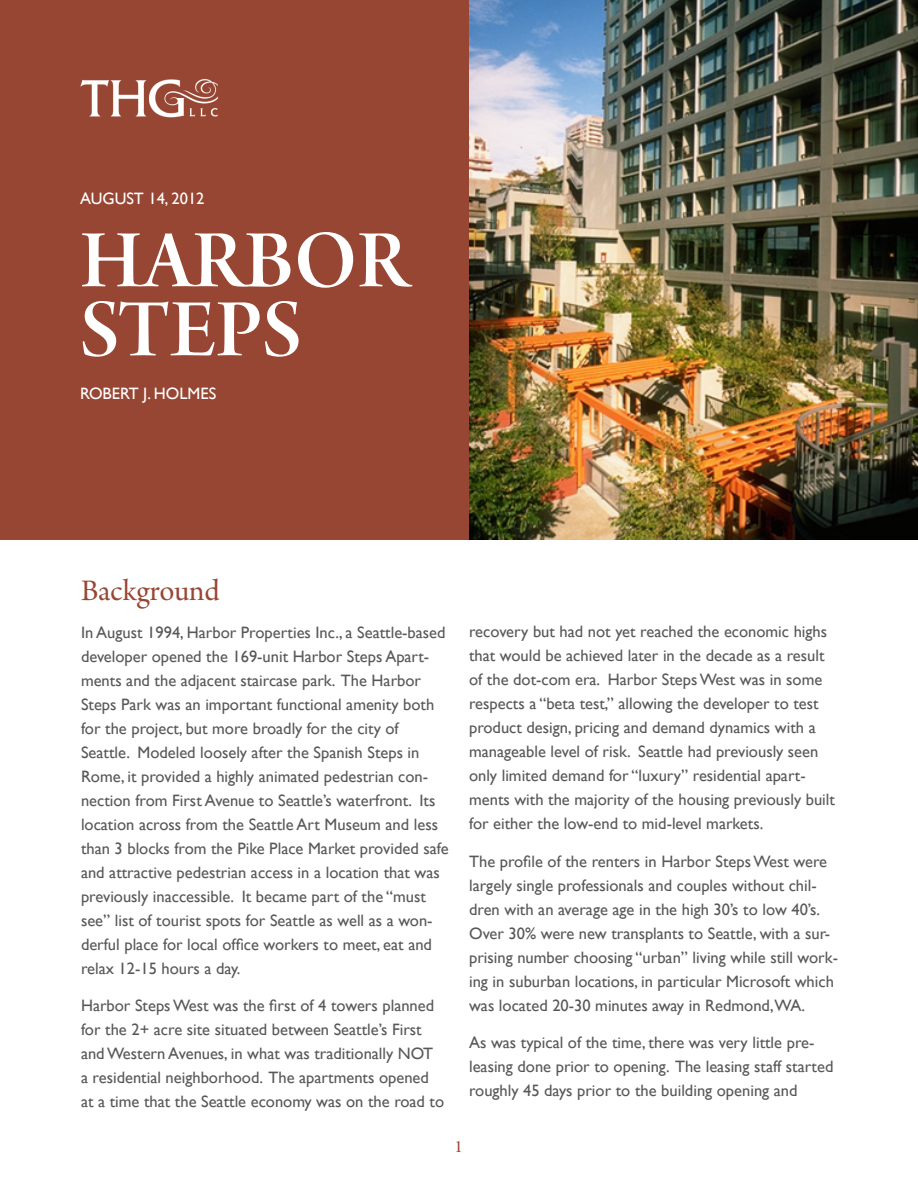
<style>
.page{position:relative;width:918px;height:1188px;background:#fff}
.page>*{position:absolute;margin:0;border:0;box-sizing:border-box;transform-origin:0 0}
.Body{font:87px/69px "Arno Pro Smbd Display";letter-spacing:.005em;color:#fff}
.t1{font:31.5px "Arno Pro Subhead";color:#974633}
.t2{font:18px "Arno Pro Subhead";color:#974633}
.Body-2{font:16.5px/24px "Gill Sans";color:#57585a}
.Body-3{font:16.5px "Gill Sans";color:#fff}
</style>
<div class="page">
<div style="left:0;top:0;width:918px;height:540px;background:#974633"></div>
<img style="left:469px;top:0;width:449px;height:540px">
<img style="left:80px;top:79px;width:137px;height:39px">
<p class="Body-3" style="left:80px;top:188px;width:126px">AUGUST 14, 2012</p>
<p class="Body" style="left:80px;top:231px;width:330px">HARBOR<br>STEPS</p>
<p class="Body-3" style="left:80px;top:384px;width:138px">ROBERT J. HOLMES</p>
<h1 class="t1" style="left:81px;top:573px;width:140px">Background</h1>
<p class="Body-2" style="left:81px;top:621px;width:369px">In August 1994, Harbor Properties Inc., a Seattle-based developer opened the 169-unit Harbor Steps Apart&shy;ments and the adjacent staircase park. The Harbor Steps Park was an important functional amenity both for the project, but more broadly for the city of Seattle. Modeled loosely after the Spanish Steps in Rome, it provided a highly animated pedestrian con&shy;nection from First Avenue to Seattle’s waterfront. Its location across from the Seattle Art Museum and less than 3 blocks from the Pike Place Market provided safe and attractive pedestrian access in a location that was previously inaccessible. It became part of the “must see” list of tourist spots for Seattle as well as a won&shy;derful place for local office workers to meet, eat and relax 12-15 hours a day.</p>
<p class="Body-2" style="left:81px;top:994px;width:365px">Harbor Steps West was the first of 4 towers planned for the 2+ acre site situated between Seattle’s First and Western Avenues, in what was traditionally NOT a residential neighborhood. The apartments opened at a time that the Seattle economy was on the road to</p>
<p class="Body-2" style="left:469px;top:620px;width:367px">recovery but had not yet reached the economic highs that would be achieved later in the decade as a result of the dot-com era. Harbor Steps West was in some respects a “beta test,” allowing the developer to test product design, pricing and demand dynamics with a manageable level of risk. Seattle had previously seen only limited demand for “luxury” residential apart&shy;ments with the majority of the housing previously built for either the low-end to mid-level markets.</p>
<p class="Body-2" style="left:469px;top:850px;width:370px">The profile of the renters in Harbor Steps West were largely single professionals and couples without chil&shy;dren with an average age in the high 30’s to low 40’s.<br>Over 30% were new transplants to Seattle, with a sur&shy;prising number choosing “urban” living while still work&shy;ing in suburban locations, in particular Microsoft which was located 20-30 minutes away in Redmond,WA.</p>
<p class="Body-2" style="left:469px;top:1031px;width:366px">As was typical of the time, there was very little pre&shy;leasing done prior to opening. The leasing staff started roughly 45 days prior to the building opening and</p>
<h1 class="t2" style="left:455px;top:1136px;width:10px">1</h1>
</div>
